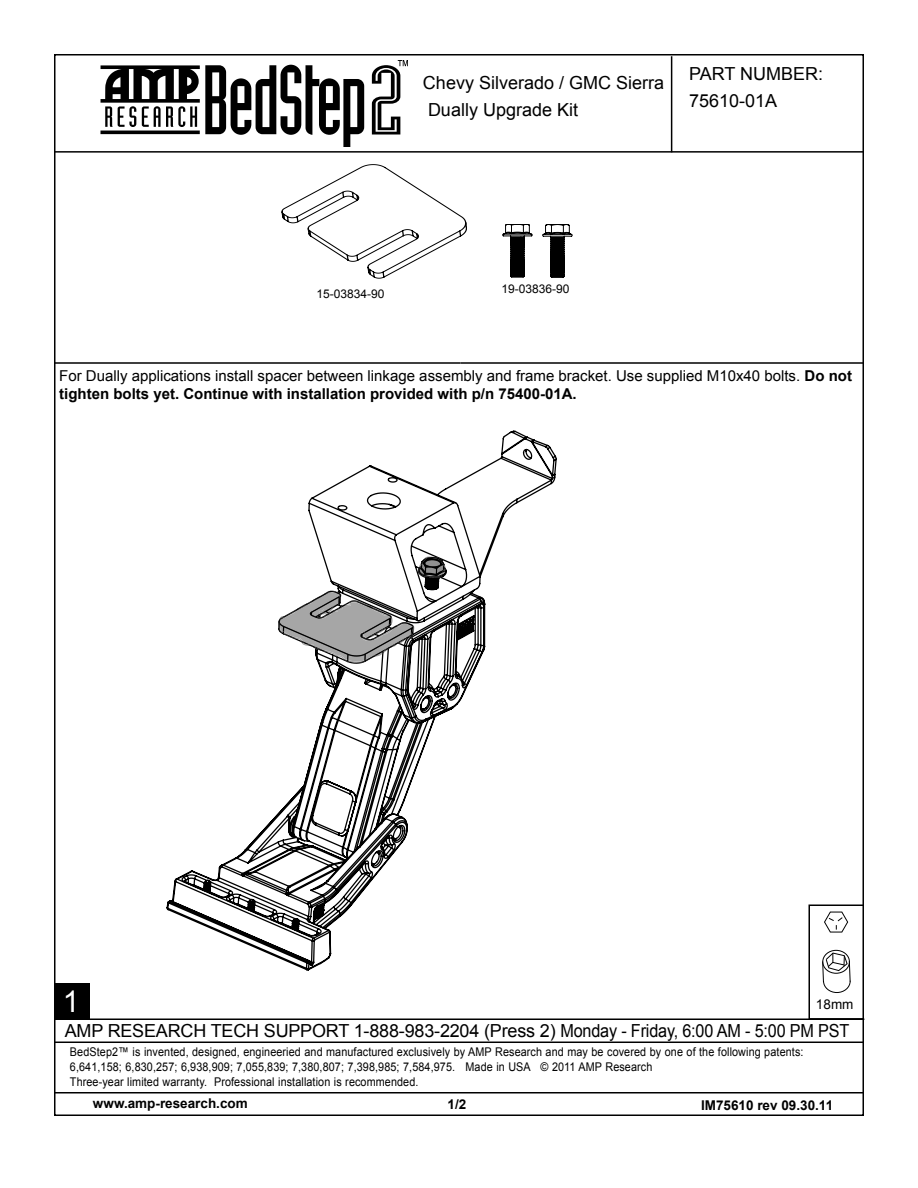
<style>
.page{position:relative;width:918px;height:1188px;background:#fff}
.page>*{position:absolute;margin:0;border:0;box-sizing:border-box;transform-origin:0 0}
.t1{font:30px "Arial";color:#fff}
.t2{font:18px/27px "Arial";letter-spacing:-.01em;color:#000}
.t3{font:15px/18px "Arial";color:#000}
.t4{font:700 13.5px "Arial";color:#000}
.t5{font:13.5px "Arial";color:#000}
.t6{font:12px/15px "Arial";letter-spacing:.01em;color:#000;scale:.9 1}
.t7{font:12px "Arial";letter-spacing:.01em;color:#000}
.s1{font-weight:700}
</style>
<div class="page">
<svg style="left:502px;top:224px;width:30px;height:53px"></svg>
<svg style="left:542px;top:224px;width:30px;height:54px"></svg>
<svg style="left:100px;top:65px;width:264px;height:82px"></svg>
<svg style="left:372px;top:60px;width:36px;height:75px"></svg>
<div style="left:808px;top:905px;width:56px;height:115px;border:1px solid #000"></div>
<div style="left:822px;top:950px;width:28px;height:24px;border:1px solid #000;border-radius:50%"></div>
<svg style="left:822px;top:952px;width:29px;height:41px"></svg>
<svg style="left:824px;top:911px;width:24px;height:22px"></svg>
<hr style="left:671px;top:56px;width:1px;height:96px;background:#000">
<svg style="left:281px;top:164px;width:185px;height:114px"></svg>
<div style="left:55px;top:983px;width:35px;height:36px;background:#000"></div>
<svg style="left:446px;top:1041px;width:156px;height:75px"></svg>
<svg style="left:166px;top:431px;width:391px;height:540px"></svg>
<svg style="left:279px;top:591px;width:135px;height:72px"></svg>
<svg style="left:419px;top:557px;width:27px;height:21px"></svg>
<hr style="left:54px;top:151px;width:810px;height:2px;background:#000">
<hr style="left:54px;top:362px;width:406px;height:2px;background:#000">
<hr style="left:460px;top:362px;width:404px;height:2px;background:#000">
<hr style="left:54px;top:1092px;width:810px;height:2px;background:#000">
<hr style="left:54px;top:1019px;width:810px;height:1px;background:#000">
<hr style="left:54px;top:1042px;width:810px;height:1px;background:#000">
<h2 class="t2" style="left:423px;top:71px;width:243px">Chevy Silverado / GMC Sierra<br>Dually Upgrade Kit</h2>
<h2 class="t2" style="left:689px;top:62px;width:136px">PART NUMBER:<br>75610-01A</h2>
<p class="t7" style="left:317px;top:290px;width:70px">15-03834-90</p>
<p class="t7" style="left:501px;top:284px;width:70px">19-03836-90</p>
<p class="t3" style="left:59px;top:368px;width:794px">For Dually applications install spacer between linkage assembly and frame bracket. Use supplied M10x40 bolts. <span class="s1">Do not tighten bolts yet. Continue with installation provided with p/n 75400-01A.</span></p>
<h1 class="t1" style="left:63px;top:990px;width:18px">1</h1>
<p class="t5" style="left:816px;top:999px;width:39px">18mm</p>
<h2 class="t2" style="left:65px;top:1019px;width:786px">AMP RESEARCH TECH SUPPORT 1-888-983-2204 (Press 2) Monday - Friday, 6:00 AM - 5:00 PM PST</h2>
<p class="t6" style="left:70px;top:1045px;width:817px">BedStep2™ is invented, designed, engineeried and manufactured exclusively by AMP Research and may be covered by one of the following patents:<br>6,641,158; 6,830,257; 6,938,909; 7,055,839; 7,380,807; 7,398,985; 7,584,975. Made in USA © 2011 AMP Research<br>Three-year limited warranty. Professional installation is recommended.</p>
<p class="t4" style="left:93px;top:1098px;width:156px">www.amp-research.com</p>
<p class="t4" style="left:448px;top:1099px;width:20px">1/2</p>
<p class="t4" style="left:701px;top:1100px;width:134px">IM75610 rev 09.30.11</p>
</div>
